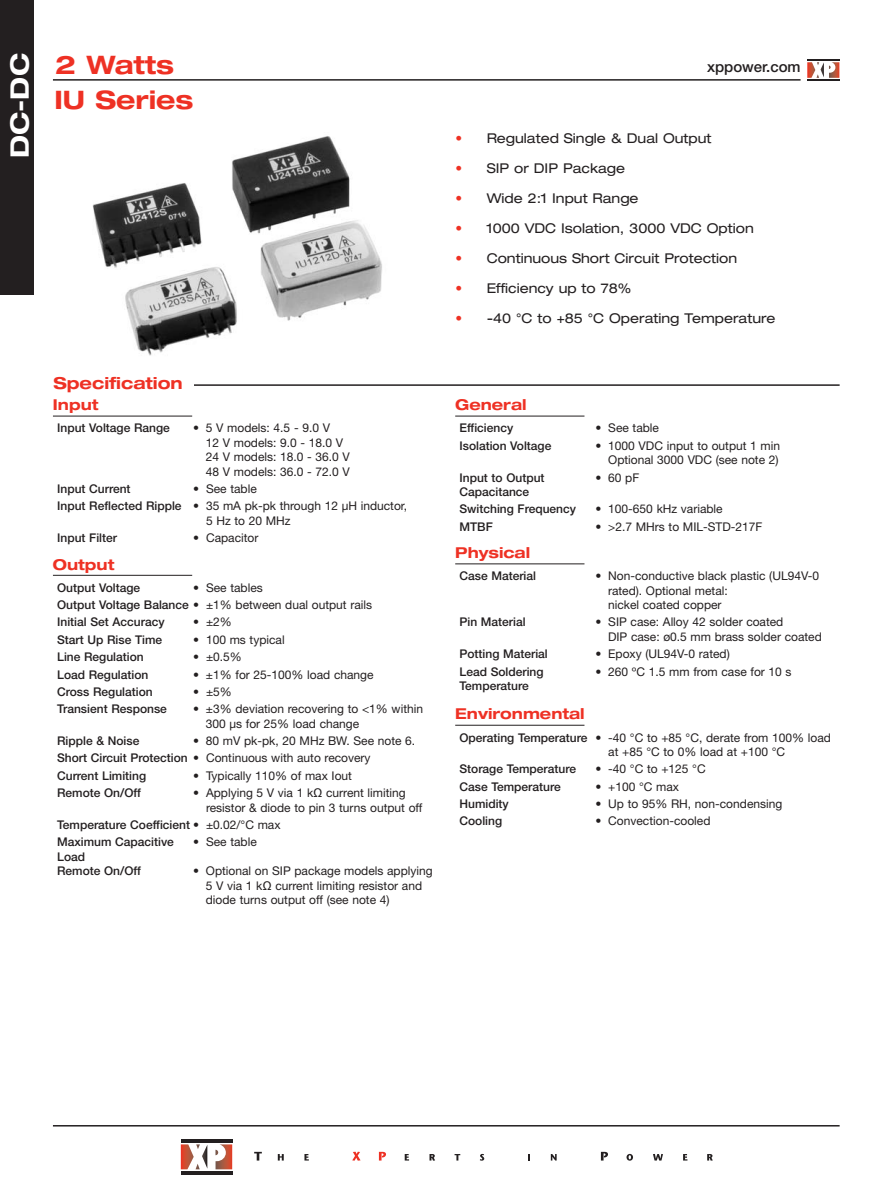
<style>
.page{position:relative;width:893px;height:1187px;background:#fff}
.page>*{position:absolute;margin:0;border:0;box-sizing:border-box;transform-origin:0 0}
.t1{font:700 expanded 25.5px "Helvetica Neue";color:#ee3124}
.t2{font:700 expanded 25.5px "Helvetica Neue";color:#fff}
.t3{font:700 expanded 16.5px "Helvetica Neue";color:#ee3124}
.t4{font:700 expanded 15px "Helvetica Neue";color:#ee3124}
.t5{font:500 15px "Helvetica Neue";color:#231f20}
.t6{font:expanded 13.5px "Helvetica Neue";color:#231f20}
.t7{font:12px/14.4px "Helvetica Neue";color:#231f20}
.t8{font:500 12px/17.4px "Helvetica Neue";color:#231f20}
.s1{font-weight:500}
.s2{font-weight:400}
.s3{font-family:"Arial"}
.s4{color:#ee3124}
</style>
<div class="page">
<hr style="left:53px;top:1124px;width:787px;height:2px;background:#231f20">
<svg style="left:254px;top:1151px;width:8px;height:9px"></svg>
<svg style="left:278px;top:1154px;width:6px;height:6px"></svg>
<svg style="left:304px;top:1154px;width:5px;height:6px"></svg>
<svg style="left:352px;top:1151px;width:9px;height:9px"></svg>
<svg style="left:379px;top:1151px;width:7px;height:9px"></svg>
<svg style="left:405px;top:1154px;width:4px;height:6px"></svg>
<svg style="left:429px;top:1154px;width:6px;height:6px"></svg>
<svg style="left:455px;top:1154px;width:5px;height:6px"></svg>
<svg style="left:480px;top:1153px;width:4px;height:7px"></svg>
<svg style="left:528px;top:1154px;width:2px;height:6px"></svg>
<svg style="left:551px;top:1154px;width:6px;height:6px"></svg>
<svg style="left:601px;top:1151px;width:7px;height:9px"></svg>
<svg style="left:626px;top:1153px;width:7px;height:7px"></svg>
<svg style="left:653px;top:1154px;width:10px;height:6px"></svg>
<svg style="left:683px;top:1154px;width:4px;height:6px"></svg>
<svg style="left:707px;top:1154px;width:6px;height:6px"></svg>
<svg style="left:181px;top:1139px;width:51px;height:3px"></svg>
<svg style="left:181px;top:1144px;width:26px;height:25px"></svg>
<svg style="left:215px;top:1144px;width:17px;height:25px"></svg>
<hr style="left:181px;top:1171px;width:51px;height:3px;background:#231f20">
<div style="left:0;top:0;width:34px;height:294px;background:#231f20"></div>
<hr style="left:53px;top:384px;width:787px;height:2px;background:#231f20">
<div style="left:52px;top:376px;width:141px;height:19px;background:#fff"></div>
<hr style="left:53px;top:79px;width:748px;height:2px;background:#231f20">
<hr style="left:53px;top:415px;width:139px;height:1px;background:#231f20">
<hr style="left:53px;top:575px;width:139px;height:1px;background:#231f20">
<hr style="left:455px;top:415px;width:129px;height:1px;background:#231f20">
<hr style="left:455px;top:563px;width:129px;height:1px;background:#231f20">
<hr style="left:455px;top:724px;width:129px;height:1px;background:#231f20">
<hr style="left:807px;top:59px;width:32px;height:2px;background:#231f20">
<svg style="left:807px;top:62px;width:32px;height:16px"></svg>
<hr style="left:807px;top:79px;width:32px;height:2px;background:#231f20">
<img style="left:92px;top:136px;width:290px;height:220px">
<h1 class="t2" style="left:10px;top:158px;width:106px;rotate:-90deg">DC-DC</h1>
<h1 class="t1" style="left:55px;top:55px;width:120px">2 Watts</h1>
<h1 class="t1" style="left:54px;top:91px;width:141px">IU Series</h1>
<h2 class="t3" style="left:53px;top:377px;width:131px">Specification</h2>
<p class="t4" style="left:53px;top:399px;width:47px">Input</p>
<p class="t8" style="left:57px;top:420px;width:114px">Input Voltage Range</p>
<p class="t7" style="left:206px;top:422px;width:146px;text-indent:-12px">• 5 V models: 4.5 - 9.0 V<br>12 V models: 9.0 - 18.0 V<br>24 V models: 18.0 - 36.0 V<br>48 V models: 36.0 - 72.0 V</p>
<p class="t8" style="left:57px;top:481px;width:75px">Input Current</p>
<p class="t7" style="left:57px;top:481px;width:351px;line-height:17.4px;text-indent:136px">• See table<br><span class="s1">Input Reflected Ripple</span> • 35 mA pk-pk through 12 µH inductor,</p>
<p class="t7" style="left:206px;top:514px;width:86px">5 Hz to 20 MHz</p>
<p class="t8" style="left:57px;top:530px;width:61px">Input Filter</p>
<p class="t7" style="left:193px;top:532px;width:67px">• Capacitor</p>
<p class="t4" style="left:53px;top:558px;width:63px">Output</p>
<p class="t8" style="left:57px;top:579px;width:84px">Output Voltage</p>
<p class="t8" style="left:57px;top:579px;width:316px;text-indent:136px"><span class="s2">• See tables<br></span>Output Voltage Balance <span class="s2">• ±1% between dual output rails<br></span>Initial Set Accuracy</p>
<p class="t7" style="left:193px;top:616px;width:40px">• ±2%</p>
<p class="t8" style="left:57px;top:632px;width:106px">Start Up Rise Time</p>
<p class="t7" style="left:193px;top:633px;width:93px">• 100 ms typical</p>
<p class="t8" style="left:57px;top:649px;width:88px">Line Regulation</p>
<p class="t7" style="left:193px;top:650px;width:50px">• ±0.5%</p>
<p class="t8" style="left:57px;top:666px;width:93px">Load Regulation</p>
<p class="t7" style="left:193px;top:668px;width:182px">• ±1% for 25-100% load change</p>
<p class="t8" style="left:57px;top:684px;width:97px">Cross Regulation</p>
<p class="t7" style="left:193px;top:685px;width:40px">• ±5%</p>
<p class="t8" style="left:57px;top:701px;width:111px">Transient Response</p>
<p class="t7" style="left:206px;top:703px;width:219px;text-indent:-12px">• ±3% deviation recovering to &lt;1% within<br>300 µs for 25% load change</p>
<p class="t8" style="left:57px;top:733px;width:84px">Ripple &amp; Noise</p>
<p class="t7" style="left:57px;top:733px;width:360px;line-height:17.4px;text-indent:136px">• 80 mV pk-pk, 20 MHz BW. See note 6.<br><span class="s1">Short Circuit Protection</span> • Continuous with auto recovery<br><span class="s1">Current Limiting</span></p>
<p class="t7" style="left:193px;top:769px;width:160px">• Typically 110% of max Iout</p>
<p class="t8" style="left:57px;top:785px;width:85px">Remote On/Off</p>
<p class="t7" style="left:206px;top:787px;width:218px;text-indent:-13px">• Applying 5 V via 1 k<span class="s3">Ω</span> current limiting resistor &amp; diode to pin 3 turns output off</p>
<p class="t8" style="left:57px;top:817px;width:225px">Temperature Coefficient <span class="s2">• ±0.02/°C max<br></span>Maximum Capacitive</p>
<p class="t7" style="left:193px;top:836px;width:65px">• See table</p>
<p class="t8" style="left:57px;top:850px;width:85px;line-height:14.4px">Load<br>Remote On/Off</p>
<p class="t7" style="left:206px;top:864px;width:228px;text-indent:-12px">• Optional on SIP package models applying<br>5 V via 1 k<span class="s3">Ω</span> current limiting resistor and diode turns output off (see note 4)</p>
<p class="t5" style="left:707px;top:61px;width:95px">xppower.com</p>
<p class="t6" style="left:455px;top:133px;width:258px"><span class="s4">•</span> Regulated Single &amp; Dual Output</p>
<p class="t6" style="left:455px;top:163px;width:171px"><span class="s4">•</span> SIP or DIP Package</p>
<p class="t6" style="left:455px;top:193px;width:185px"><span class="s4">•</span> Wide 2:1 Input Range</p>
<p class="t6" style="left:455px;top:223px;width:300px"><span class="s4">•</span> 1000 VDC Isolation, 3000 VDC Option</p>
<p class="t6" style="left:455px;top:253px;width:283px"><span class="s4">•</span> Continuous Short Circuit Protection</p>
<p class="t6" style="left:455px;top:283px;width:177px"><span class="s4">•</span> Efficiency up to 78%</p>
<p class="t6" style="left:455px;top:313px;width:322px"><span class="s4">•</span> -40 °C to +85 °C Operating Temperature</p>
<p class="t4" style="left:455px;top:399px;width:73px">General</p>
<p class="t8" style="left:459px;top:420px;width:55px">Efficiency</p>
<p class="t7" style="left:595px;top:422px;width:65px">• See table</p>
<p class="t8" style="left:459px;top:438px;width:93px">Isolation Voltage</p>
<p class="t7" style="left:595px;top:439px;width:186px;text-align:right">• 1000 VDC input to output 1 min<br>Optional 3000 VDC (see note 2)</p>
<p class="t8" style="left:459px;top:469px;width:87px">Input to Output</p>
<p class="t7" style="left:595px;top:471px;width:45px">• 60 pF</p>
<p class="t8" style="left:459px;top:484px;width:118px">Capacitance<br>Switching Frequency</p>
<p class="t7" style="left:595px;top:503px;width:129px">• 100-650 kHz variable</p>
<p class="t8" style="left:459px;top:519px;width:35px">MTBF</p>
<p class="t7" style="left:595px;top:520px;width:168px">• &gt;2.7 MHrs to MIL-STD-217F</p>
<p class="t4" style="left:455px;top:547px;width:76px">Physical</p>
<p class="t8" style="left:459px;top:568px;width:78px">Case Material</p>
<p class="t7" style="left:608px;top:570px;width:212px;text-indent:-12px">• Non-conductive black plastic (UL94V-0 rated). Optional metal:<br>nickel coated copper</p>
<p class="t8" style="left:459px;top:614px;width:68px">Pin Material</p>
<p class="t7" style="left:608px;top:616px;width:215px;text-indent:-12px">• SIP case: Alloy 42 solder coated<br>DIP case: ø0.5 mm brass solder coated</p>
<p class="t8" style="left:459px;top:646px;width:90px">Potting Material</p>
<p class="t7" style="left:595px;top:647px;width:136px">• Epoxy (UL94V-0 rated)</p>
<p class="t8" style="left:459px;top:663px;width:86px">Lead Soldering</p>
<p class="t7" style="left:595px;top:665px;width:198px">• 260 ºC 1.5 mm from case for 10 s</p>
<p class="t8" style="left:459px;top:678px;width:71px">Temperature</p>
<p class="t4" style="left:455px;top:708px;width:131px">Environmental</p>
<p class="t7" style="left:608px;top:731px;width:224px;text-indent:-149px"><span class="s1">Operating Temperature</span> • -40 °C to +85 °C, derate from 100% load at +85 °C to 0% load at +100 °C</p>
<p class="t8" style="left:459px;top:761px;width:118px">Storage Temperature</p>
<p class="t7" style="left:595px;top:763px;width:112px">• -40 °C to +125 °C</p>
<p class="t8" style="left:459px;top:778px;width:103px">Case Temperature</p>
<p class="t7" style="left:595px;top:780px;width:85px">• +100 °C max</p>
<p class="t8" style="left:459px;top:796px;width:51px">Humidity</p>
<p class="t7" style="left:595px;top:797px;width:188px">• Up to 95% RH, non-condensing</p>
<p class="t8" style="left:459px;top:813px;width:44px">Cooling</p>
<p class="t7" style="left:595px;top:815px;width:116px">• Convection-cooled</p>
</div>
